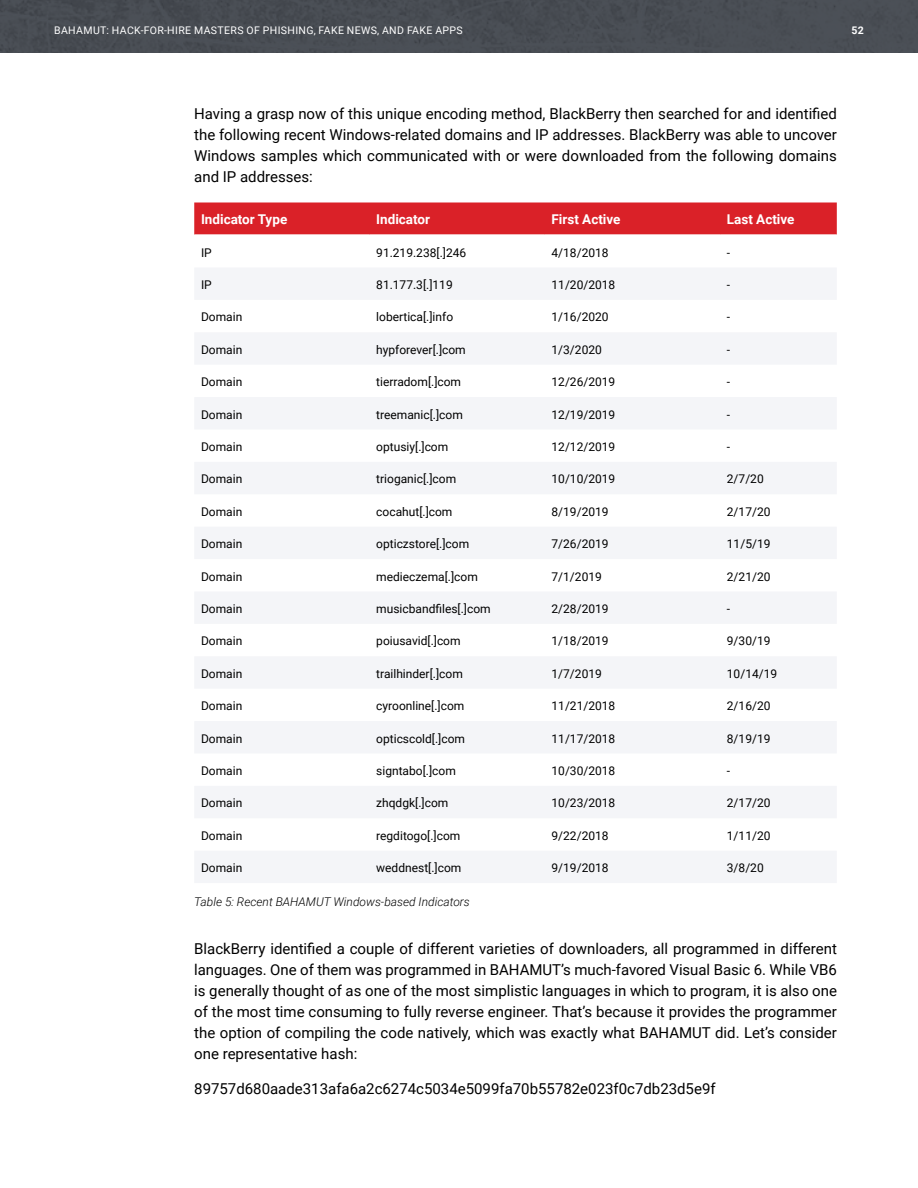
<style>
.page{position:relative;width:918px;height:1188px;background:#fff}
.page>*{position:absolute;margin:0;border:0;box-sizing:border-box;transform-origin:0 0}
.t1{font:15px/21px "Roboto";color:#000;text-align:justify}
.t2{font:700 13.5px "Roboto";color:#fff}
.t3{font:12px "Roboto";color:#000}
.t4{font:italic 300 12px "Roboto";color:#000}
.t5{font:10.5px "Roboto";letter-spacing:.035em;color:#fff}
.t6{font:700 10.5px "Roboto";color:#fff}
</style>
<div class="page">
<div style="left:0;top:0;width:918px;height:53px;background:#494d54"></div>
<div style="left:194px;top:202px;width:643px;height:33px;background:#da2128"></div>
<svg style="left:195px;top:268px;width:641px;height:615px;fill:#f4f5f8"></svg>
<p class="t5" style="left:54px;top:23px;width:410px">BAHAMUT: HACK-FOR-HIRE MASTERS OF PHISHING, FAKE NEWS, AND FAKE APPS</p>
<p class="t6" style="left:851px;top:23px;width:14px">52</p>
<p class="t1" style="left:194px;top:103px;width:644px">Having a grasp now of this unique encoding method, BlackBerry then searched for and identified the following recent Windows-related domains and IP addresses. BlackBerry was able to uncover Windows samples which communicated with or were downloaded from the following domains and IP addresses:</p>
<p class="t2" style="left:201px;top:210px;width:88px">Indicator Type</p>
<p class="t2" style="left:376px;top:210px;width:55px">Indicator</p>
<p class="t2" style="left:552px;top:210px;width:71px">First Active</p>
<p class="t2" style="left:727px;top:210px;width:69px">Last Active</p>
<p class="t3" style="left:201px;top:244px;width:12px">IP</p>
<p class="t3" style="left:376px;top:244px;width:92px">91.219.238[.]246</p>
<p class="t3" style="left:552px;top:244px;width:59px">4/18/2018</p>
<p class="t3" style="left:727px;top:244px;width:5px">-</p>
<p class="t3" style="left:201px;top:276px;width:12px">IP</p>
<p class="t3" style="left:376px;top:276px;width:78px">81.177.3[.]119</p>
<p class="t3" style="left:552px;top:276px;width:65px">11/20/2018</p>
<p class="t3" style="left:727px;top:276px;width:5px">-</p>
<p class="t3" style="left:201px;top:309px;width:43px">Domain</p>
<p class="t3" style="left:376px;top:309px;width:78px">lobertica[.]info</p>
<p class="t3" style="left:552px;top:309px;width:59px">1/16/2020</p>
<p class="t3" style="left:727px;top:309px;width:5px">-</p>
<p class="t3" style="left:201px;top:341px;width:43px">Domain</p>
<p class="t3" style="left:376px;top:341px;width:91px">hypforever[.]com</p>
<p class="t3" style="left:552px;top:341px;width:52px">1/3/2020</p>
<p class="t3" style="left:727px;top:341px;width:5px">-</p>
<p class="t3" style="left:201px;top:374px;width:43px">Domain</p>
<p class="t3" style="left:376px;top:374px;width:86px">tierradom[.]com</p>
<p class="t3" style="left:552px;top:374px;width:65px">12/26/2019</p>
<p class="t3" style="left:727px;top:374px;width:5px">-</p>
<p class="t3" style="left:201px;top:406px;width:43px">Domain</p>
<p class="t3" style="left:376px;top:406px;width:88px">treemanic[.]com</p>
<p class="t3" style="left:552px;top:406px;width:65px">12/19/2019</p>
<p class="t3" style="left:727px;top:406px;width:5px">-</p>
<p class="t3" style="left:201px;top:438px;width:43px">Domain</p>
<p class="t3" style="left:376px;top:438px;width:74px">optusiy[.]com</p>
<p class="t3" style="left:552px;top:438px;width:65px">12/12/2019</p>
<p class="t3" style="left:727px;top:438px;width:5px">-</p>
<p class="t3" style="left:201px;top:471px;width:43px">Domain</p>
<p class="t3" style="left:376px;top:471px;width:81px">trioganic[.]com</p>
<p class="t3" style="left:552px;top:471px;width:65px">10/10/2019</p>
<p class="t3" style="left:727px;top:471px;width:38px">2/7/20</p>
<p class="t3" style="left:201px;top:503px;width:43px">Domain</p>
<p class="t3" style="left:376px;top:503px;width:78px">cocahut[.]com</p>
<p class="t3" style="left:552px;top:503px;width:59px">8/19/2019</p>
<p class="t3" style="left:727px;top:503px;width:45px">2/17/20</p>
<p class="t3" style="left:201px;top:536px;width:43px">Domain</p>
<p class="t3" style="left:376px;top:536px;width:94px">opticzstore[.]com</p>
<p class="t3" style="left:552px;top:536px;width:59px">7/26/2019</p>
<p class="t3" style="left:727px;top:536px;width:45px">11/5/19</p>
<p class="t3" style="left:201px;top:568px;width:43px">Domain</p>
<p class="t3" style="left:376px;top:568px;width:103px">medieczema[.]com</p>
<p class="t3" style="left:552px;top:568px;width:52px">7/1/2019</p>
<p class="t3" style="left:727px;top:568px;width:45px">2/21/20</p>
<p class="t3" style="left:201px;top:600px;width:43px">Domain</p>
<p class="t3" style="left:376px;top:600px;width:116px">musicbandfiles[.]com</p>
<p class="t3" style="left:552px;top:600px;width:59px">2/28/2019</p>
<p class="t3" style="left:727px;top:600px;width:5px">-</p>
<p class="t3" style="left:201px;top:633px;width:43px">Domain</p>
<p class="t3" style="left:376px;top:633px;width:86px">poiusavid[.]com</p>
<p class="t3" style="left:552px;top:633px;width:59px">1/18/2019</p>
<p class="t3" style="left:727px;top:633px;width:45px">9/30/19</p>
<p class="t3" style="left:201px;top:665px;width:43px">Domain</p>
<p class="t3" style="left:376px;top:665px;width:88px">trailhinder[.]com</p>
<p class="t3" style="left:552px;top:665px;width:52px">1/7/2019</p>
<p class="t3" style="left:727px;top:665px;width:52px">10/14/19</p>
<p class="t3" style="left:201px;top:698px;width:43px">Domain</p>
<p class="t3" style="left:376px;top:698px;width:90px">cyroonline[.]com</p>
<p class="t3" style="left:552px;top:698px;width:65px">11/21/2018</p>
<p class="t3" style="left:727px;top:698px;width:45px">2/16/20</p>
<p class="t3" style="left:201px;top:730px;width:43px">Domain</p>
<p class="t3" style="left:376px;top:730px;width:90px">opticscold[.]com</p>
<p class="t3" style="left:552px;top:730px;width:65px">11/17/2018</p>
<p class="t3" style="left:727px;top:730px;width:45px">8/19/19</p>
<p class="t3" style="left:201px;top:762px;width:43px">Domain</p>
<p class="t3" style="left:376px;top:762px;width:81px">signtabo[.]com</p>
<p class="t3" style="left:552px;top:762px;width:65px">10/30/2018</p>
<p class="t3" style="left:727px;top:762px;width:5px">-</p>
<p class="t3" style="left:201px;top:795px;width:43px">Domain</p>
<p class="t3" style="left:376px;top:795px;width:74px">zhqdgk[.]com</p>
<p class="t3" style="left:552px;top:795px;width:65px">10/23/2018</p>
<p class="t3" style="left:727px;top:795px;width:45px">2/17/20</p>
<p class="t3" style="left:201px;top:827px;width:43px">Domain</p>
<p class="t3" style="left:376px;top:827px;width:86px">regditogo[.]com</p>
<p class="t3" style="left:552px;top:827px;width:59px">9/22/2018</p>
<p class="t3" style="left:727px;top:827px;width:45px">1/11/20</p>
<p class="t3" style="left:201px;top:860px;width:43px">Domain</p>
<p class="t3" style="left:376px;top:860px;width:87px">weddnest[.]com</p>
<p class="t3" style="left:552px;top:860px;width:59px">9/19/2018</p>
<p class="t3" style="left:727px;top:860px;width:38px">3/8/20</p>
<p class="t4" style="left:194px;top:894px;width:277px">Table 5: Recent BAHAMUT Windows-based Indicators</p>
<p class="t1" style="left:194px;top:938px;width:644px">BlackBerry identified a couple of different varieties of downloaders, all programmed in different languages. One of them was programmed in BAHAMUT’s much-favored Visual Basic 6. While VB6 is generally thought of as one of the most simplistic languages in which to program, it is also one of the most time consuming to fully reverse engineer. That’s because it provides the programmer the option of compiling the code natively, which was exactly what BAHAMUT did. Let’s consider one representative hash:</p>
<p class="t1" style="left:194px;top:1077px;width:523px">89757d680aade313afa6a2c6274c5034e5099fa70b55782e023f0c7db23d5e9f</p>
</div>
